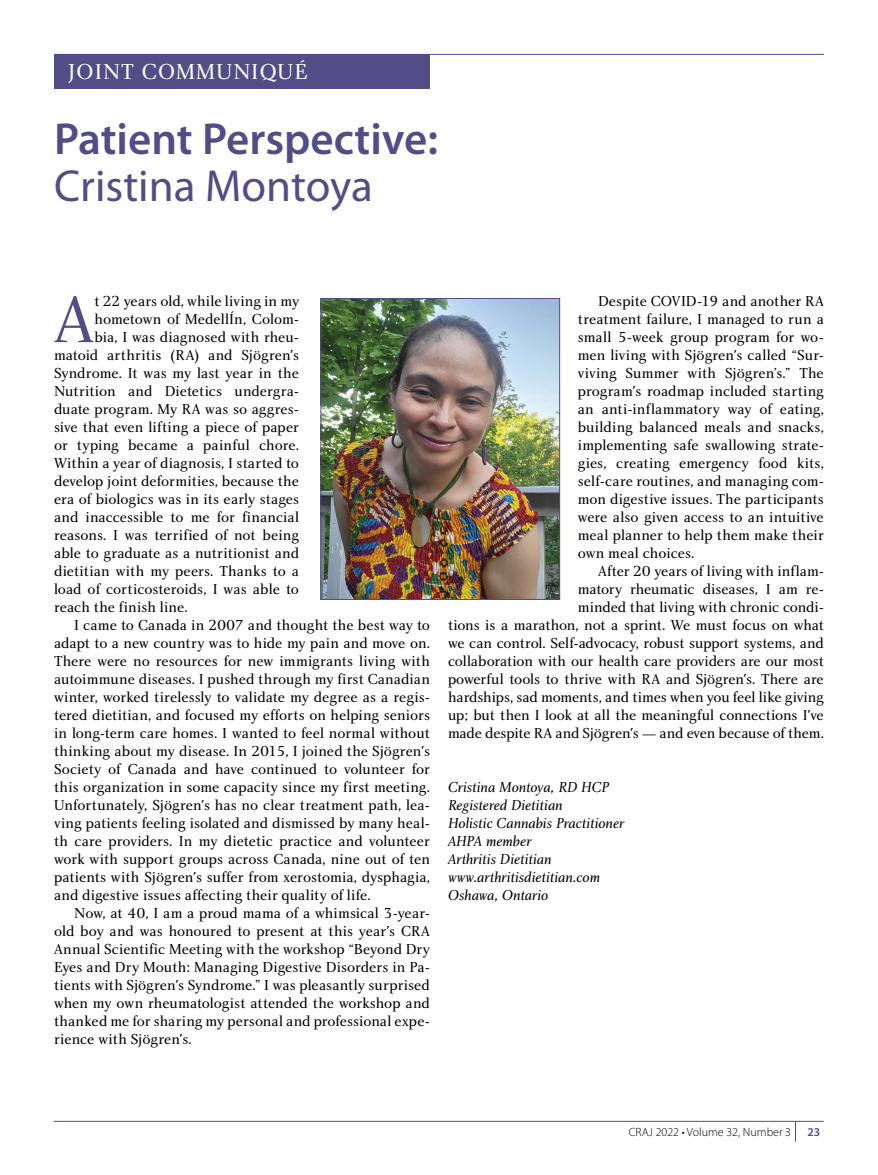
<style>
.page{position:relative;width:878px;height:1175px;background:#fff}
.page>*{position:absolute;margin:0;border:0;box-sizing:border-box;transform-origin:0 0}
.t1{font:69px "Charlotte Book Plain";color:#534d87}
.t2{font:600 45px "Myriad Pro";color:#534d87}
.t3{font:45px "Myriad Pro";color:#534d87}
.t4{font:22.5px "Charlotte Book Plain";letter-spacing:.05em;color:#fff}
.t5{font:15px/18px "Charlotte Book Plain";letter-spacing:-.005em;color:#000;text-align:justify}
.t6{font:15px/18px "Charlotte Book Italic Plain";letter-spacing:-.005em;color:#000}
.t7{font:300 12px "Myriad Pro";color:#000}
.t8{font:600 12px "Myriad Pro";color:#534d87}
.s1{font-size:13.5px}
</style>
<div class="page">
<hr style="left:54px;top:54px;width:770px;height:1px;background:#534d87">
<div style="left:54px;top:54px;width:375px;height:35px;background:#534d87"></div>
<hr style="left:54px;top:1120px;width:769px;height:1px;background:#534d87">
<svg style="left:795px;top:1121px;width:1px;height:20px"></svg>
<img style="left:322px;top:300px;width:236px;height:297px">
<div style="left:320px;top:298px;width:240px;height:301px;border:1px solid #534d87"></div>
<h3 class="t4" style="left:68px;top:59px;width:241px">JOINT COMMUNIQUÉ</h3>
<h2 class="t2" style="left:54px;top:114px;width:385px">Patient Perspective:</h2>
<h2 class="t3" style="left:54px;top:161px;width:320px">Cristina Montoya</h2>
<h1 class="t1" style="left:54px;top:278px;width:42px">A</h1>
<p class="t5" style="left:95px;top:292px;width:206px">t 22 years old, while living in my</p>
<p class="t5" style="left:95px;top:310px;width:206px">hometown of MedellÍn, Colom-</p>
<p class="t5" style="left:95px;top:328px;width:206px">bia, I was diagnosed with rheu-</p>
<p class="t5" style="left:54px;top:346px;width:246px">matoid arthritis (RA) and Sjögren's</p>
<p class="t5" style="left:54px;top:364px;width:246px">Syndrome. It was my last year in the</p>
<p class="t5" style="left:54px;top:382px;width:246px">Nutrition and Dietetics undergra-</p>
<p class="t5" style="left:54px;top:400px;width:246px">duate program. My RA was so aggres-</p>
<p class="t5" style="left:54px;top:418px;width:246px">sive that even lifting a piece of paper</p>
<p class="t5" style="left:54px;top:436px;width:246px">or typing became a painful chore.</p>
<p class="t5" style="left:54px;top:454px;width:246px">Within a year of diagnosis, I started to</p>
<p class="t5" style="left:54px;top:472px;width:246px">develop joint deformities, because the</p>
<p class="t5" style="left:54px;top:490px;width:246px">era of biologics was in its early stages</p>
<p class="t5" style="left:54px;top:508px;width:246px">and inaccessible to me for financial</p>
<p class="t5" style="left:54px;top:526px;width:246px">reasons. I was terrified of not being</p>
<p class="t5" style="left:54px;top:544px;width:246px">able to graduate as a nutritionist and</p>
<p class="t5" style="left:54px;top:562px;width:246px">dietitian with my peers. Thanks to a</p>
<p class="t5" style="left:54px;top:580px;width:246px">load of corticosteroids, I was able to</p>
<p class="t5" style="left:54px;top:598px;width:135px">reach the finish line.</p>
<p class="t5" style="left:74px;top:616px;width:357px">I came to Canada in 2007 and thought the best way to</p>
<p class="t5" style="left:54px;top:634px;width:377px">adapt to a new country was to hide my pain and move on.</p>
<p class="t5" style="left:54px;top:652px;width:377px">There were no resources for new immigrants living with</p>
<p class="t5" style="left:54px;top:670px;width:377px">autoimmune diseases. I pushed through my first Canadian</p>
<p class="t5" style="left:54px;top:688px;width:377px">winter, worked tirelessly to validate my degree as a regis-</p>
<p class="t5" style="left:54px;top:706px;width:377px">tered dietitian, and focused my efforts on helping seniors</p>
<p class="t5" style="left:54px;top:724px;width:377px">in long-term care homes. I wanted to feel normal without</p>
<p class="t5" style="left:54px;top:742px;width:377px">thinking about my disease. In 2015, I joined the Sjögren's</p>
<p class="t5" style="left:54px;top:760px;width:377px">Society of Canada and have continued to volunteer for</p>
<p class="t5" style="left:54px;top:778px;width:377px">this organization in some capacity since my first meeting.</p>
<p class="t5" style="left:54px;top:796px;width:377px">Unfortunately, Sjögren's has no clear treatment path, lea-</p>
<p class="t5" style="left:54px;top:814px;width:377px">ving patients feeling isolated and dismissed by many heal-</p>
<p class="t5" style="left:54px;top:832px;width:377px">th care providers. In my dietetic practice and volunteer</p>
<p class="t5" style="left:54px;top:850px;width:377px">work with support groups across Canada, nine out of ten</p>
<p class="t5" style="left:54px;top:868px;width:377px">patients with Sjögren's suffer from xerostomia, dysphagia,</p>
<p class="t5" style="left:54px;top:886px;width:318px">and digestive issues affecting their quality of life.</p>
<p class="t5" style="left:74px;top:904px;width:357px">Now, at 40, I am a proud mama of a whimsical 3-year-</p>
<p class="t5" style="left:54px;top:922px;width:377px">old boy and was honoured to present at this year's CRA</p>
<p class="t5" style="left:54px;top:940px;width:377px">Annual Scientific Meeting with the workshop “Beyond Dry</p>
<p class="t5" style="left:54px;top:958px;width:377px">Eyes and Dry Mouth: Managing Digestive Disorders in Pa-</p>
<p class="t5" style="left:54px;top:976px;width:377px">tients with Sjögren's Syndrome.” I was pleasantly surprised</p>
<p class="t5" style="left:54px;top:994px;width:377px">when my own rheumatologist attended the workshop and</p>
<p class="t5" style="left:54px;top:1012px;width:377px">thanked me for sharing my personal and professional expe-</p>
<p class="t5" style="left:54px;top:1030px;width:139px">rience with Sjögren's.</p>
<p class="t5" style="left:577px;top:292px;width:248px;text-indent:20px">Despite COVID-19 and another RA treatment failure, I managed to run a small 5-week group program for wo&shy;men living with Sjögren's called “Sur&shy;viving Summer with Sjögren’s.” The program's roadmap included starting an anti-inflammatory way of eating, building balanced meals and snacks, implementing safe swallowing strate&shy;gies, creating emergency food kits, self-care routines, and managing com&shy;mon digestive issues. The participants were also given access to an intuitive meal planner to help them make their own meal choices.</p>
<p class="t5" style="left:448px;top:562px;width:377px;text-align:right">After 20 years of living with inflam-<br>matory rheumatic diseases, I am re-<br>minded that living with chronic condi-<br>tions is a marathon, not a sprint. We must focus on what we can control. Self-advocacy, robust support systems, and collaboration with our health care providers are our most powerful tools to thrive with RA and Sjögren's. There are hardships, sad moments, and times when you feel like giving up; but then I look at all the meaningful connections I've made despite RA and Sjögren's <span class="s1">—</span> and even because of them.</p>
<p class="t6" style="left:448px;top:778px;width:178px">Cristina Montoya, RD HCP<br>Registered Dietitian<br>Holistic Cannabis Practitioner<br>AHPA member<br>Arthritis Dietitian www.arthritisdietitian.com<br>Oshawa, Ontario</p>
<p class="t7" style="left:628px;top:1125px;width:164px">CRAJ 2022 • Volume 32, Number 3</p>
<p class="t8" style="left:807px;top:1125px;width:14px">23</p>
</div>
